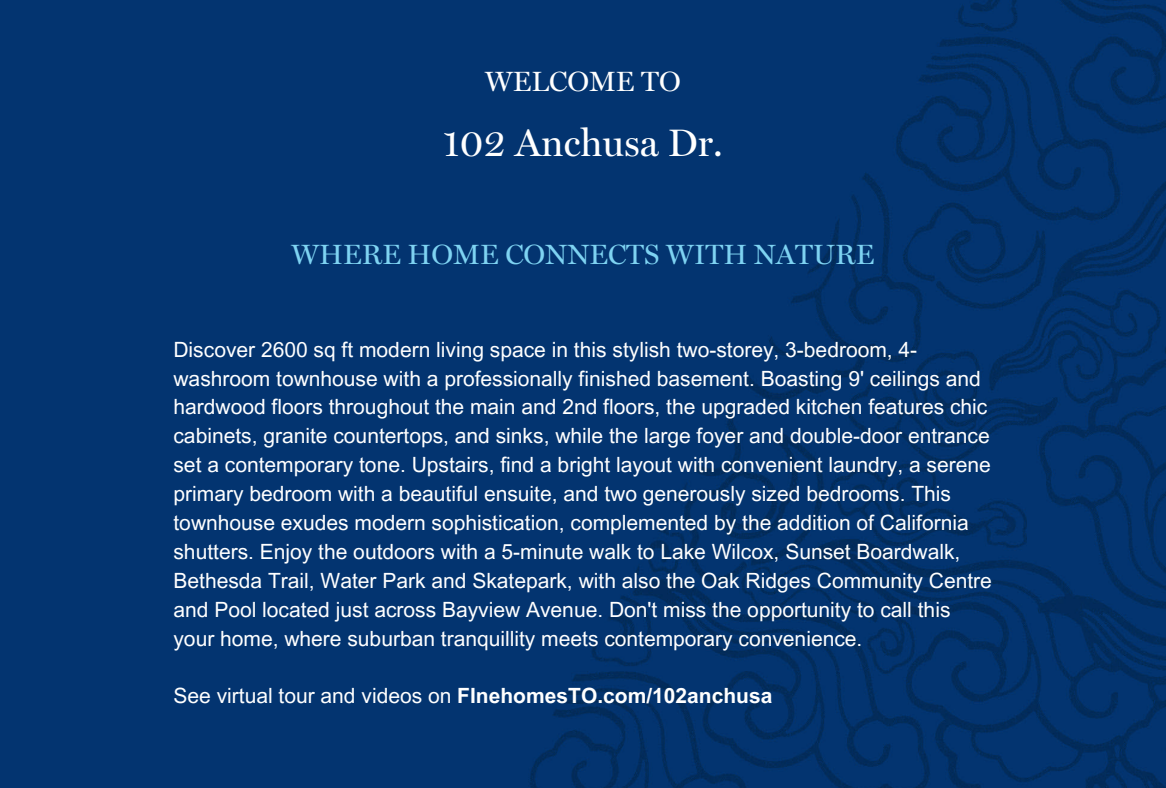
<style>
.page{position:relative;width:1166px;height:788px;background:#fff}
.page>*{position:absolute;margin:0;border:0;box-sizing:border-box;transform-origin:0 0}
.t1{font:38.5px "Miller Display";color:#fff}
.t2{font:28px "Miller Display";color:#7ed3f2}
.t3{font:28px "Miller Display";color:#fff}
.t4{font:21px/28.9px "Arial MT Pro";color:#fff}
.t5{font:700 21px "Arial MT Pro";color:#fff}
.s1{font-weight:400}
</style>
<div class="page">
<img style="left:0;top:0;width:1165px;height:787px">
<p class="t3" style="left:485px;top:65px;width:197px">WELCOME TO</p>
<p class="t1" style="left:443px;top:120px;width:281px">102 Anchusa Dr.</p>
<p class="t2" style="left:291px;top:238px;width:584px">WHERE HOME CONNECTS WITH NATURE</p>
<p class="t4" style="left:173px;top:337px;width:820px">Discover 2600 sq ft modern living space in this stylish two-storey, 3-bedroom, 4- washroom townhouse with a professionally finished basement. Boasting 9' ceilings and hardwood floors throughout the main and 2nd floors, the upgraded kitchen features chic cabinets, granite countertops, and sinks, while the large foyer and double-door entrance set a contemporary tone. Upstairs, find a bright layout with convenient laundry, a serene primary bedroom with a beautiful ensuite, and two generously sized bedrooms. This townhouse exudes modern sophistication, complemented by the addition of California shutters. Enjoy the outdoors with a 5-minute walk to Lake Wilcox, Sunset Boardwalk, Bethesda Trail, Water Park and Skatepark, with also the Oak Ridges Community Centre and Pool located just across Bayview Avenue. Don't miss the opportunity to call this your home, where suburban tranquillity meets contemporary convenience.</p>
<p class="t5" style="left:173px;top:688px;width:600px"><span class="s1">See virtual tour and videos on</span> FInehomesTO.com/102anchusa</p>
</div>
